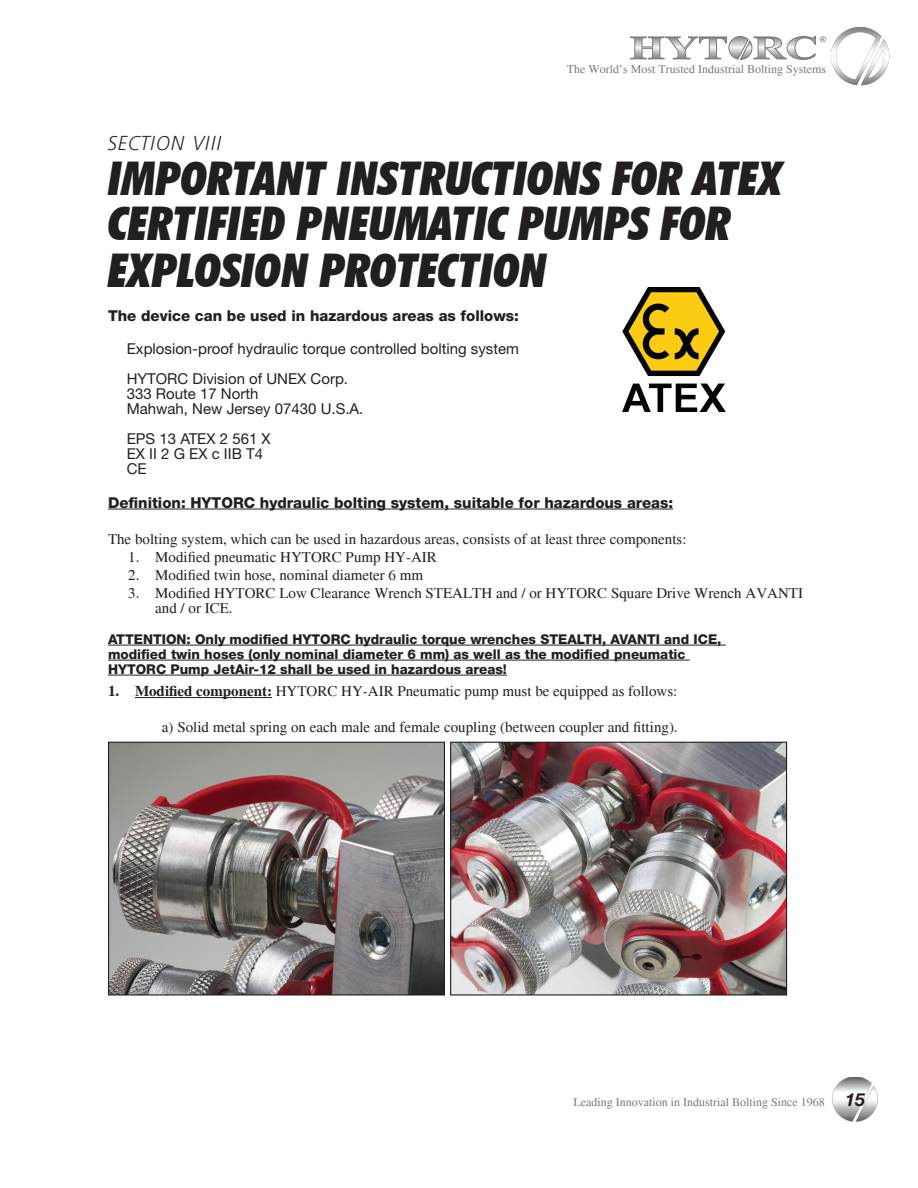
<style>
.page{position:relative;width:918px;height:1188px;background:#fff}
.page>*{position:absolute;margin:0;border:0;box-sizing:border-box;transform-origin:0 0}
.t1{font:italic 900 condensed 46.5px/45.9px "Futura BT";color:#231f20}
.t2{font:italic 300 21px "Frutiger Next LT";letter-spacing:.035em;color:#231f20}
.t3{font:15px/15px "Times";color:#231f20}
.t4{font:15px/15px "Helvetica Neue LT Std";color:#231f20}
.t5{font:800 15px "Helvetica Neue LT Std";color:#231f20}
.t6{font:800 13.5px/15px "Helvetica Neue LT Std";color:#231f20}
.t7{font:12px "Times";color:#7a7a79}
.s1{font-weight:700}
.s2{font-family:"Helvetica Neue LT Std";font-weight:700;font-style:italic;font-size:18px;color:#231f20}
</style>
<div class="page">
<hr style="left:108px;top:509px;width:565px;height:1px;background:#231f20">
<img style="left:110px;top:744px;width:333px;height:250px">
<div style="left:108px;top:742px;width:337px;height:254px;border:1px solid #231f20"></div>
<img style="left:452px;top:744px;width:333px;height:250px">
<div style="left:450px;top:742px;width:337px;height:254px;border:1px solid #231f20"></div>
<hr style="left:135px;top:697px;width:137px;height:1px;background:#231f20">
<hr style="left:108px;top:645px;width:618px;height:1px;background:#231f20">
<hr style="left:108px;top:660px;width:582px;height:1px;background:#231f20">
<hr style="left:108px;top:675px;width:399px;height:1px;background:#231f20">
<img style="left:623px;top:288px;width:102px;height:123px">
<img style="left:832px;top:1077px;width:45px;height:45px">
<img style="left:831px;top:27px;width:59px;height:59px">
<svg style="left:631px;top:36px;width:195px;height:23px"></svg>
<p class="t7" style="left:567px;top:63px;width:261px">The World’s Most Trusted Industrial Bolting Systems</p>
<h2 class="t2" style="left:108px;top:132px;width:115px">SECTION VIII</h2>
<h1 class="t1" style="left:108px;top:155px;width:676px">IMPORTANT INSTRUCTIONS FOR ATEX<br>CERTIFIED PNEUMATIC PUMPS FOR<br>EXPLOSION PROTECTION</h1>
<p class="t5" style="left:108px;top:307px;width:412px">The device can be used in hazardous areas as follows:</p>
<p class="t4" style="left:127px;top:334px;width:394px;line-height:30px">Explosion-proof hydraulic torque controlled bolting system<br>HYTORC Division of UNEX Corp.</p>
<p class="t4" style="left:127px;top:386px;width:238px">333 Route 17 North<br>Mahwah, New Jersey 07430 U.S.A.</p>
<p class="t4" style="left:127px;top:431px;width:145px">EPS 13 ATEX 2 561 X<br>EX II 2 G EX c IIB T4<br>CE</p>
<p class="t5" style="left:108px;top:493px;width:567px">Definition: HYTORC hydraulic bolting system, suitable for hazardous areas:</p>
<p class="t3" style="left:108px;top:531px;width:580px">The bolting system, which can be used in hazardous areas, consists of at least three components:</p>
<p class="t3" style="left:128px;top:549px;width:310px">1. Modified pneumatic HYTORC Pump HY-AIR</p>
<p class="t3" style="left:128px;top:567px;width:296px">2. Modified twin hose, nominal diameter 6 mm</p>
<p class="t3" style="left:155px;top:585px;width:649px;text-indent:-27px">3. Modified HYTORC Low Clearance Wrench STEALTH and / or HYTORC Square Drive Wrench AVANTI and / or ICE.</p>
<p class="t6" style="left:108px;top:631px;width:615px">ATTENTION: Only modified HYTORC hydraulic torque wrenches STEALTH, AVANTI and ICE, modified twin hoses (only nominal diameter 6 mm) as well as the modified pneumatic<br>HYTORC Pump JetAir-12 shall be used in hazardous areas!</p>
<p class="t3" style="left:108px;top:684px;width:571px"><span class="s1">1. Modified component:</span> HYTORC HY-AIR Pneumatic pump must be equipped as follows:</p>
<p class="t3" style="left:162px;top:720px;width:517px">a) Solid metal spring on each male and female coupling (between coupler and fitting).</p>
<p class="t7" style="left:573px;top:1095px;width:293px">Leading Innovation in Industrial Bolting Since 1968 <span class="s2">15</span></p>
</div>
